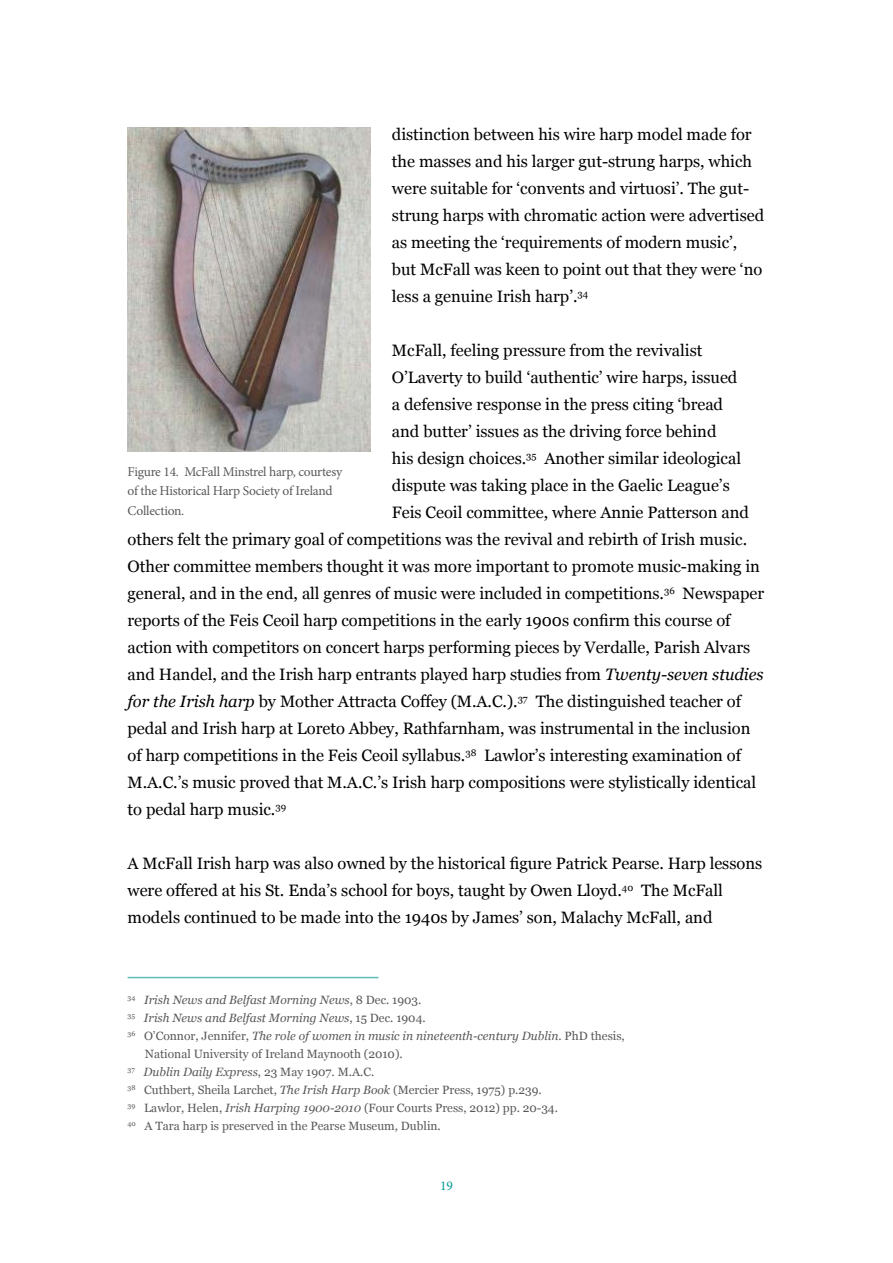
<style>
.page{position:relative;width:893px;height:1263px;background:#fff}
.page>*{position:absolute;margin:0;border:0;box-sizing:border-box;transform-origin:0 0}
.t1{font:16.5px/27px "Georgia";color:#000}
.t2{font:13.5px/19.5px "Minion Pro";letter-spacing:-.02em;color:#58595b}
.t3{font:13.5px "Minion Pro";color:#009b92}
.t4{font:12px "Georgia";color:#58595b}
.t5{font:italic 12px "Georgia";color:#58595b}
.s1{font-style:italic}
.s2{font-style:normal}
</style>
<div class="page">
<img style="left:128px;top:128px;width:243px;height:324px">
<hr style="left:128px;top:977px;width:250px;height:1px;background:#009b92">
<p class="t1" style="left:392px;top:120px;width:374px">distinction between his wire harp model made for the masses and his larger gut-strung harps, which were suitable for ‘convents and virtuosi’. The gut&shy;strung harps with chromatic action were advertised as meeting the ‘requirements of modern music’, but McFall was keen to point out that they were ‘no less a genuine Irish harp’.<sup>34</sup></p>
<p class="t1" style="left:392px;top:336px;width:312px">McFall, feeling pressure from the revivalist</p>
<p class="t1" style="left:392px;top:363px;width:347px">O’Laverty to build ‘authentic’ wire harps, issued</p>
<p class="t1" style="left:392px;top:390px;width:333px">a defensive response in the press citing ‘bread</p>
<p class="t1" style="left:392px;top:417px;width:326px">and butter’ issues as the driving force behind</p>
<p class="t1" style="left:392px;top:444px;width:351px">his design choices.<sup>35</sup> Another similar ideological</p>
<p class="t1" style="left:392px;top:471px;width:339px">dispute was taking place in the Gaelic League’s</p>
<p class="t1" style="left:392px;top:498px;width:358px">Feis Ceoil committee, where Annie Patterson and</p>
<p class="t1" style="left:128px;top:525px;width:621px">others felt the primary goal of competitions was the revival and rebirth of Irish music.</p>
<p class="t1" style="left:128px;top:552px;width:634px">Other committee members thought it was more important to promote music-making in</p>
<p class="t1" style="left:128px;top:579px;width:638px">general, and in the end, all genres of music were included in competitions.<sup>36</sup> Newspaper</p>
<p class="t1" style="left:128px;top:606px;width:605px">reports of the Feis Ceoil harp competitions in the early 1900s confirm this course of</p>
<p class="t1" style="left:128px;top:633px;width:624px">action with competitors on concert harps performing pieces by Verdalle, Parish Alvars</p>
<p class="t1" style="left:128px;top:660px;width:638px">and Handel, and the Irish harp entrants played harp studies from <span class="s1">Twenty-seven studies</span></p>
<p class="t1" style="left:128px;top:687px;width:615px"><span class="s1">for the Irish harp</span> by Mother Attracta Coffey (M.A.C.).<sup>37</sup> The distinguished teacher of</p>
<p class="t1" style="left:128px;top:714px;width:624px">pedal and Irish harp at Loreto Abbey, Rathfarnham, was instrumental in the inclusion</p>
<p class="t1" style="left:128px;top:741px;width:615px">of harp competitions in the Feis Ceoil syllabus.<sup>38</sup> Lawlor’s interesting examination of</p>
<p class="t1" style="left:128px;top:768px;width:630px">M.A.C.’s music proved that M.A.C.’s Irish harp compositions were stylistically identical</p>
<p class="t1" style="left:128px;top:795px;width:160px">to pedal harp music.<sup>39</sup></p>
<p class="t1" style="left:128px;top:849px;width:636px">A McFall Irish harp was also owned by the historical figure Patrick Pearse. Harp lessons were offered at his St. Enda’s school for boys, taught by Owen Lloyd.<sup>40</sup> The McFall models continued to be made into the 1940s by James’ son, Malachy McFall, and</p>
<p class="t2" style="left:128px;top:462px;width:216px">Figure 14. McFall Minstrel harp, courtesy of the Historical Harp Society of Ireland<br>Collection.</p>
<p class="t5" style="left:128px;top:991px;width:295px"><sup>34</sup> Irish News and Belfast Morning News<span class="s2">, 8 Dec. 1903.</span></p>
<p class="t5" style="left:128px;top:1009px;width:300px"><sup>35</sup> Irish News and Belfast Morning News<span class="s2">, 15 Dec. 1904.</span></p>
<p class="t5" style="left:128px;top:1027px;width:499px"><sup>36</sup> <span class="s2">O’Connor, Jennifer,</span> The role of women in music in nineteenth-century Dublin<span class="s2">. PhD thesis,</span></p>
<p class="t4" style="left:145px;top:1045px;width:259px">National University of Ireland Maynooth (2010).</p>
<p class="t5" style="left:128px;top:1063px;width:248px"><sup>37</sup> Dublin Daily Express<span class="s2">, 23 May 1907. M.A.C.</span></p>
<p class="t4" style="left:128px;top:1081px;width:416px"><sup>38</sup> Cuthbert, Sheila Larchet, <span class="s1">The Irish Harp Book</span> (Mercier Press, 1975) p.239.</p>
<p class="t4" style="left:128px;top:1099px;width:432px"><sup>39</sup> Lawlor, Helen, <span class="s1">Irish Harping 1900-2010</span> (Four Courts Press, 2012) pp. 20-34.</p>
<p class="t4" style="left:128px;top:1117px;width:315px"><sup>40</sup> A Tara harp is preserved in the Pearse Museum, Dublin.</p>
<p class="t3" style="left:440px;top:1176px;width:14px">19</p>
</div>
